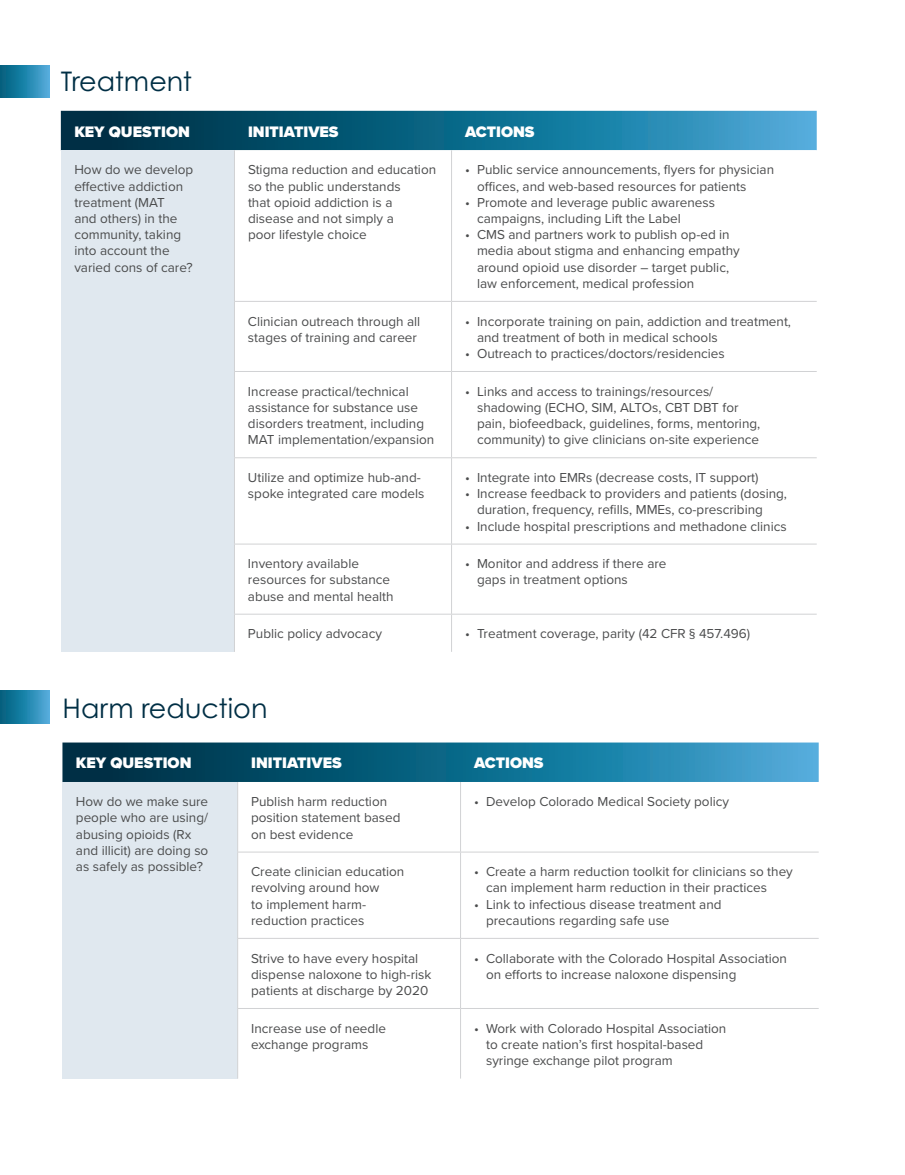
<style>
.page{position:relative;width:905px;height:1175px;background:#fff}
.page>*{position:absolute;margin:0;border:0;box-sizing:border-box;transform-origin:0 0}
.New_-_Main_Title{font:27px "Century Gothic Pro";color:#002f45}
.Table_-_Headers{font:900 15.75px "Proxima Nova";color:#fff}
.Table_Body_Copy{font:13.5px/16.2px "Proxima Nova";color:#4b4c4d}
</style>
<div class="page">
<svg style="left:62px;top:742px;width:756px;height:40px;background:#176a8a"></svg>
<div style="left:62px;top:782px;width:176px;height:296px;background:#e0e8ef"></div>
<hr style="left:460px;top:782px;width:1px;height:69px;background:#d1d2d4">
<hr style="left:237px;top:851px;width:223px;height:1px;background:#d1d2d4">
<hr style="left:460px;top:851px;width:358px;height:1px;background:#d1d2d4">
<hr style="left:460px;top:852px;width:1px;height:86px;background:#d1d2d4">
<hr style="left:237px;top:938px;width:223px;height:1px;background:#d1d2d4">
<hr style="left:460px;top:938px;width:358px;height:1px;background:#d1d2d4">
<hr style="left:460px;top:938px;width:1px;height:70px;background:#d1d2d4">
<hr style="left:237px;top:1008px;width:223px;height:1px;background:#d1d2d4">
<hr style="left:460px;top:1008px;width:358px;height:1px;background:#d1d2d4">
<hr style="left:460px;top:1008px;width:1px;height:70px;background:#d1d2d4">
<hr style="left:237px;top:782px;width:1px;height:69px;background:#d1d2d4">
<hr style="left:237px;top:852px;width:1px;height:86px;background:#d1d2d4">
<hr style="left:237px;top:938px;width:1px;height:70px;background:#d1d2d4">
<hr style="left:237px;top:1008px;width:1px;height:70px;background:#d1d2d4">
<div style="left:0;top:691px;width:49px;height:32px;background:linear-gradient(to right,#005e7b,#4caad9)"></div>
<svg style="left:61px;top:111px;width:755px;height:39px;background:#136788"></svg>
<div style="left:61px;top:150px;width:173px;height:502px;background:#e0e8ef"></div>
<svg style="left:235px;top:150px;width:581px;height:464px"></svg>
<hr style="left:451px;top:150px;width:1px;height:151px;background:#d1d2d4">
<hr style="left:234px;top:301px;width:217px;height:1px;background:#d1d2d4">
<hr style="left:451px;top:301px;width:365px;height:1px;background:#d1d2d4">
<hr style="left:451px;top:302px;width:1px;height:69px;background:#d1d2d4">
<hr style="left:234px;top:371px;width:217px;height:1px;background:#d1d2d4">
<hr style="left:451px;top:371px;width:365px;height:1px;background:#d1d2d4">
<hr style="left:451px;top:372px;width:1px;height:85px;background:#d1d2d4">
<hr style="left:234px;top:457px;width:217px;height:1px;background:#d1d2d4">
<hr style="left:451px;top:457px;width:365px;height:1px;background:#d1d2d4">
<hr style="left:451px;top:458px;width:1px;height:85px;background:#d1d2d4">
<hr style="left:234px;top:543px;width:217px;height:1px;background:#d1d2d4">
<hr style="left:451px;top:543px;width:365px;height:1px;background:#d1d2d4">
<hr style="left:451px;top:544px;width:1px;height:70px;background:#d1d2d4">
<hr style="left:234px;top:614px;width:217px;height:1px;background:#d1d2d4">
<hr style="left:451px;top:614px;width:365px;height:1px;background:#d1d2d4">
<hr style="left:451px;top:614px;width:1px;height:38px;background:#d1d2d4">
<hr style="left:234px;top:150px;width:1px;height:151px;background:#d1d2d4">
<hr style="left:234px;top:302px;width:1px;height:69px;background:#d1d2d4">
<hr style="left:234px;top:372px;width:1px;height:85px;background:#d1d2d4">
<hr style="left:234px;top:458px;width:1px;height:85px;background:#d1d2d4">
<hr style="left:234px;top:544px;width:1px;height:70px;background:#d1d2d4">
<hr style="left:234px;top:614px;width:1px;height:38px;background:#d1d2d4">
<div style="left:0;top:65px;width:49px;height:33px;background:linear-gradient(to right,#005e7b,#4caad9)"></div>
<p class="New_-_Main_Title" style="left:61px;top:65px;width:133px">Treatment</p>
<p class="Table_-_Headers" style="left:74px;top:120px;width:117px">KEY QUESTION</p>
<p class="Table_-_Headers" style="left:248px;top:120px;width:92px">INITIATIVES</p>
<p class="Table_-_Headers" style="left:465px;top:120px;width:71px">ACTIONS</p>
<p class="Table_Body_Copy" style="left:74px;top:161px;width:120px">How do we develop effective addiction treatment (MAT<br>and others) in the community, taking into account the varied cons of care?</p>
<p class="Table_Body_Copy" style="left:248px;top:161px;width:190px">Stigma reduction and education so the public understands<br>that opioid addiction is a disease and not simply a<br>poor lifestyle choice</p>
<p class="Table_Body_Copy" style="left:477px;top:161px;width:298px;text-indent:-12px">• Public service announcements, flyers for physician offices, and web-based resources for patients</p>
<p class="Table_Body_Copy" style="left:477px;top:194px;width:239px;text-indent:-12px">• Promote and leverage public awareness campaigns, including Lift the Label</p>
<p class="Table_Body_Copy" style="left:477px;top:226px;width:264px;text-indent:-12px">• CMS and partners work to publish op-ed in media about stigma and enhancing empathy around opioid use disorder – target public, law enforcement, medical profession</p>
<p class="Table_Body_Copy" style="left:248px;top:312px;width:174px">Clinician outreach through all stages of training and career</p>
<p class="Table_Body_Copy" style="left:477px;top:312px;width:315px;text-indent:-12px">• Incorporate training on pain, addiction and treatment, and treatment of both in medical schools</p>
<p class="Table_Body_Copy" style="left:465px;top:345px;width:261px">• Outreach to practices/doctors/residencies</p>
<p class="Table_Body_Copy" style="left:248px;top:382px;width:188px">Increase practical/technical assistance for substance use disorders treatment, including<br>MAT implementation/expansion</p>
<p class="Table_Body_Copy" style="left:477px;top:382px;width:285px;text-indent:-12px">• Links and access to trainings/resources/ shadowing (ECHO, SIM, ALTOs, CBT DBT for pain, biofeedback, guidelines, forms, mentoring, community) to give clinicians on-site experience</p>
<p class="Table_Body_Copy" style="left:248px;top:469px;width:178px">Utilize and optimize hub-and&shy;spoke integrated care models</p>
<p class="Table_Body_Copy" style="left:465px;top:469px;width:295px">• Integrate into EMRs (decrease costs, IT support)</p>
<p class="Table_Body_Copy" style="left:477px;top:485px;width:311px;text-indent:-12px">• Increase feedback to providers and patients (dosing, duration, frequency, refills, MMEs, co-prescribing</p>
<p class="Table_Body_Copy" style="left:465px;top:517px;width:323px">• Include hospital prescriptions and methadone clinics</p>
<p class="Table_Body_Copy" style="left:248px;top:555px;width:147px">Inventory available resources for substance abuse and mental health</p>
<p class="Table_Body_Copy" style="left:477px;top:555px;width:191px;text-indent:-12px">• Monitor and address if there are gaps in treatment options</p>
<p class="Table_Body_Copy" style="left:248px;top:625px;width:136px">Public policy advocacy</p>
<p class="Table_Body_Copy" style="left:465px;top:625px;width:286px">• Treatment coverage, parity (42 CFR § 457.496)</p>
<p class="New_-_Main_Title" style="left:62px;top:691px;width:206px">Harm reduction</p>
<p class="Table_-_Headers" style="left:76px;top:751px;width:117px">KEY QUESTION</p>
<p class="Table_-_Headers" style="left:251px;top:751px;width:92px">INITIATIVES</p>
<p class="Table_-_Headers" style="left:474px;top:751px;width:71px">ACTIONS</p>
<p class="Table_Body_Copy" style="left:76px;top:793px;width:134px">How do we make sure people who are using/ abusing opioids (Rx and illicit) are doing so as safely as possible?</p>
<p class="Table_Body_Copy" style="left:251px;top:793px;width:151px">Publish harm reduction position statement based on best evidence</p>
<p class="Table_Body_Copy" style="left:474px;top:793px;width:256px">• Develop Colorado Medical Society policy</p>
<p class="Table_Body_Copy" style="left:251px;top:863px;width:155px">Create clinician education revolving around how<br>to implement harm&shy;reduction practices</p>
<p class="Table_Body_Copy" style="left:486px;top:863px;width:308px;text-indent:-12px">• Create a harm reduction toolkit for clinicians so they can implement harm reduction in their practices</p>
<p class="Table_Body_Copy" style="left:486px;top:895px;width:237px;text-indent:-12px">• Link to infectious disease treatment and precautions regarding safe use</p>
<p class="Table_Body_Copy" style="left:251px;top:949px;width:182px">Strive to have every hospital dispense naloxone to high-risk patients at discharge by 2020</p>
<p class="Table_Body_Copy" style="left:486px;top:949px;width:302px;text-indent:-12px">• Collaborate with the Colorado Hospital Association on efforts to increase naloxone dispensing</p>
<p class="Table_Body_Copy" style="left:251px;top:1019px;width:136px">Increase use of needle exchange programs</p>
<p class="Table_Body_Copy" style="left:486px;top:1019px;width:242px;text-indent:-12px">• Work with Colorado Hospital Association to create nation’s first hospital-based syringe exchange pilot program</p>
</div>
